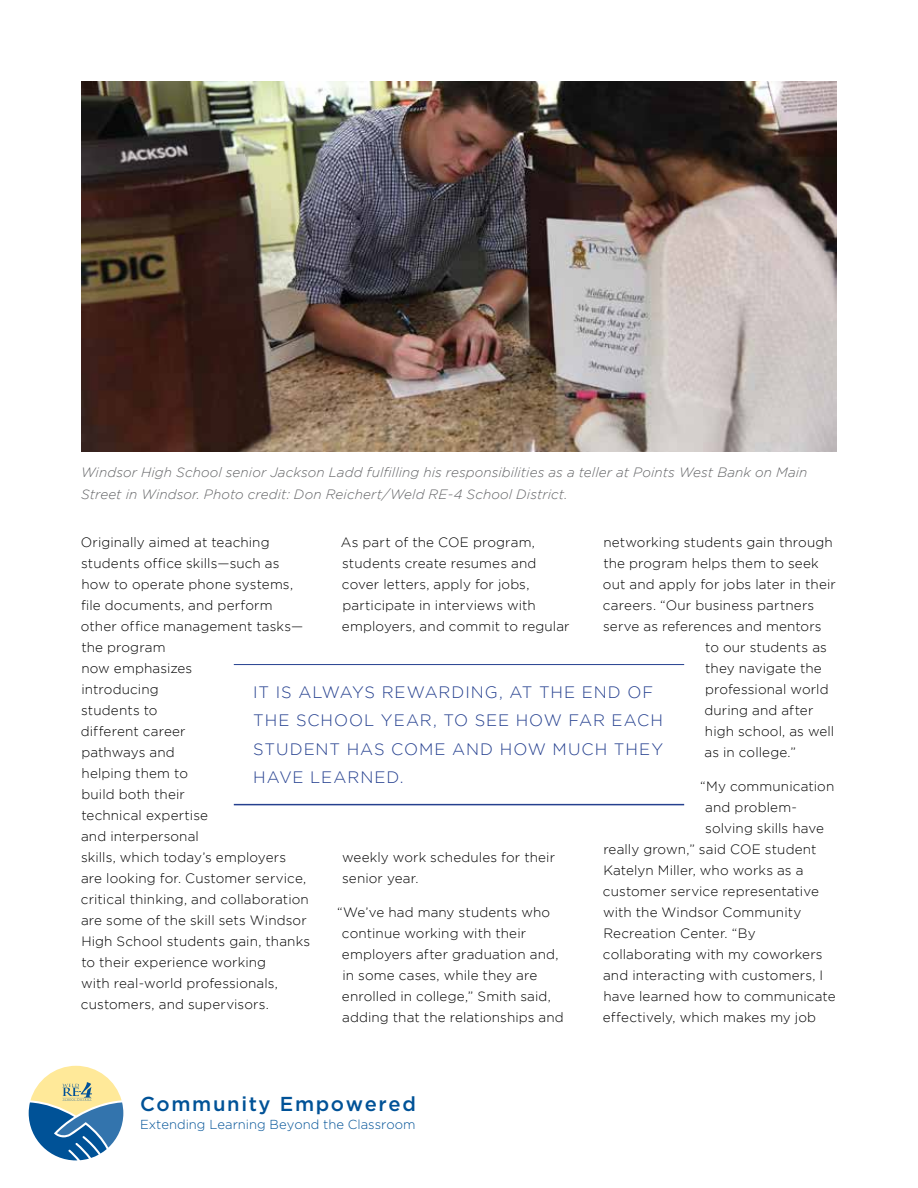
<style>
.page{position:relative;width:918px;height:1188px;background:#fff}
.page>*{position:absolute;margin:0;border:0;box-sizing:border-box;transform-origin:0 0}
.t1{font:500 20.25px "Gotham";letter-spacing:.08em;color:#005297}
.t2{font:300 16.5px/28.5px "Gotham";letter-spacing:.055em;color:#25408f}
.t3{font:300 13.5px/21px "Gotham";letter-spacing:.01em;color:#000}
.t4{font:italic 300 13.5px/21px "Gotham";letter-spacing:.005em;color:#636466}
.t5{font:300 13.05px "Gotham";color:#005297}
</style>
<div class="page">
<img style="left:81px;top:81px;width:756px;height:371px">
<hr style="left:234px;top:664px;width:450px;height:1px;background:#25408f">
<hr style="left:234px;top:804px;width:450px;height:1px;background:#25408f">
<svg style="left:29px;top:1066px;width:94px;height:94px"></svg>
<p class="t4" style="left:81px;top:462px;width:728px">Windsor High School senior Jackson Ladd fulfilling his responsibilities as a teller at Points West Bank on Main<br>Street in Windsor. Photo credit: Don Reichert/Weld RE-4 School District.</p>
<p class="t3" style="left:81px;top:531px;width:231px">Originally aimed at teaching students office skills—such as how to operate phone systems, file documents, and perform other office management tasks— the program<br>now emphasizes<br>introducing<br>students to<br>different career<br>pathways and<br>helping them to<br>build both their<br>technical expertise<br>and interpersonal<br>skills, which today’s employers are looking for. Customer service, critical thinking, and collaboration are some of the skill sets Windsor<br>High School students gain, thanks to their experience working<br>with real-world professionals, customers, and supervisors.</p>
<p class="t3" style="left:341px;top:531px;width:230px">As part of the COE program, students create resumes and cover letters, apply for jobs, participate in interviews with employers, and commit to regular</p>
<p class="t3" style="left:603px;top:531px;width:231px">networking students gain through</p>
<p class="t3" style="left:603px;top:552px;width:217px">the program helps them to seek</p>
<p class="t3" style="left:603px;top:573px;width:234px">out and apply for jobs later in their</p>
<p class="t3" style="left:603px;top:594px;width:213px">careers. “Our business partners</p>
<p class="t3" style="left:603px;top:615px;width:220px">serve as references and mentors</p>
<p class="t3" style="left:705px;top:636px;width:123px">to our students as</p>
<p class="t3" style="left:705px;top:657px;width:118px">they navigate the</p>
<p class="t3" style="left:705px;top:678px;width:125px">professional world</p>
<p class="t3" style="left:704px;top:699px;width:111px">during and after</p>
<p class="t3" style="left:705px;top:720px;width:131px">high school, as well</p>
<p class="t3" style="left:705px;top:741px;width:93px">as in college.”</p>
<p class="t3" style="left:700px;top:776px;width:136px">“My communication</p>
<p class="t3" style="left:705px;top:797px;width:93px">and problem-</p>
<p class="t3" style="left:705px;top:818px;width:120px">solving skills have</p>
<p class="t3" style="left:603px;top:839px;width:215px">really grown,” said COE student</p>
<p class="t3" style="left:603px;top:860px;width:202px">Katelyn Miller, who works as a</p>
<p class="t3" style="left:603px;top:881px;width:217px">customer service representative</p>
<p class="t3" style="left:603px;top:902px;width:200px">with the Windsor Community</p>
<p class="t3" style="left:603px;top:923px;width:154px">Recreation Center. “By</p>
<p class="t3" style="left:603px;top:944px;width:221px">collaborating with my coworkers</p>
<p class="t3" style="left:603px;top:965px;width:222px">and interacting with customers, I</p>
<p class="t3" style="left:604px;top:986px;width:234px">have learned how to communicate</p>
<p class="t3" style="left:603px;top:1007px;width:215px">effectively, which makes my job</p>
<p class="t2" style="left:253px;top:678px;width:411px">IT IS ALWAYS REWARDING, AT THE END OF<br>THE SCHOOL YEAR, TO SEE HOW FAR EACH<br>STUDENT HAS COME AND HOW MUCH THEY<br>HAVE LEARNED.</p>
<p class="t3" style="left:342px;top:846px;width:215px">weekly work schedules for their senior year.</p>
<p class="t3" style="left:342px;top:902px;width:223px;text-indent:-5px">“We’ve had many students who continue working with their employers after graduation and, in some cases, while they are enrolled in college,” Smith said, adding that the relationships and</p>
<h1 class="t1" style="left:140px;top:1093px;width:277px">Community Empowered</h1>
<p class="t5" style="left:140px;top:1117px;width:277px">Extending Learning Beyond the Classroom</p>
</div>
